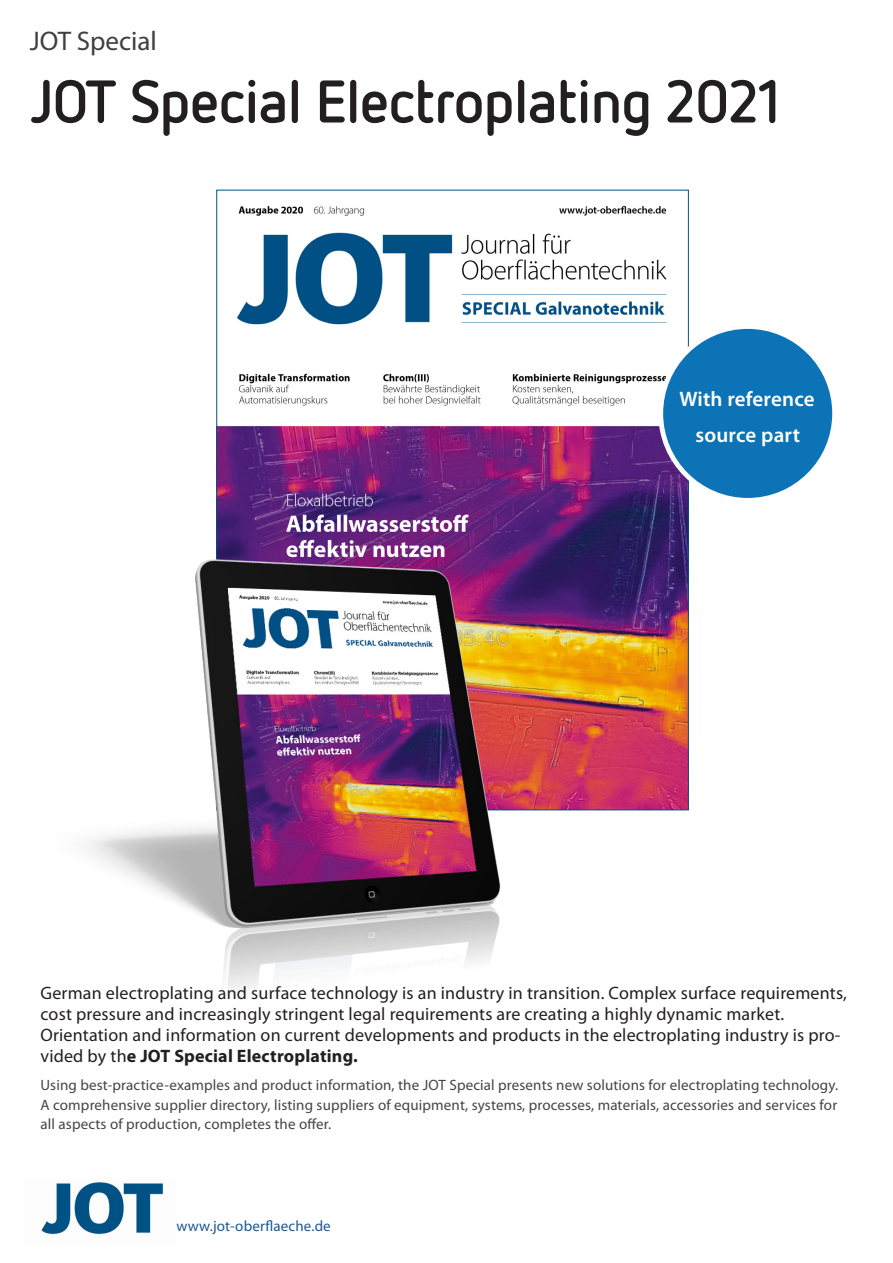
<style>
.page{position:relative;width:893px;height:1263px;background:#fff}
.page>*{position:absolute;margin:0;border:0;box-sizing:border-box;transform-origin:0 0}
.Head{font:700 60px "Netto OT";letter-spacing:-.01em;color:#231f20}
.Text_Coup{font:27px "Myriad Pro";color:#3f3f3f}
.Einleitungstext{font:600 21px/36px "Myriad Pro";letter-spacing:.01em;color:#fff;text-align:center}
.Einleitungstext-2{font:18px/21px "Myriad Pro";letter-spacing:.01em;color:#231f20}
.Einleitungstext-3{font:15px/19.5px "Myriad Pro";letter-spacing:.01em;color:#454545;text-align:justify}
.neu_Zwischenüberschr{font:15px "Myriad Pro";letter-spacing:.01em;color:#1d588f}
.s1{font-weight:700}
</style>
<div class="page">
<img style="left:41px;top:1182px;width:123px;height:53px">
<img style="left:219px;top:205px;width:467px;height:603px">
<img style="left:85px;top:473px;width:503px;height:518px">
<div style="left:661px;top:326px;width:174px;height:174px;background:#0c73b7;border-radius:50%"></div>
<div style="left:658px;top:324px;width:179px;height:179px;border:5px solid #fff;border-radius:50%"></div>
<p class="Text_Coup" style="left:30px;top:26px;width:129px">JOT Special</p>
<p class="Head" style="left:30px;top:64px;width:753px">JOT Special Electroplating 2021</p>
<p class="Einleitungstext" style="left:679px;top:381px;width:137px">With reference source part</p>
<p class="Einleitungstext-2" style="left:40px;top:982px;width:808px">German electroplating and surface technology is an industry in transition. Complex surface requirements, cost pressure and increasingly stringent legal requirements are creating a highly dynamic market.</p>
<p class="Einleitungstext-2" style="left:40px;top:1024px;width:801px">Orientation and information on current developments and products in the electroplating industry is pro&shy;vided by th<span class="s1">e JOT Special Electroplating.</span></p>
<p class="Einleitungstext-3" style="left:40px;top:1076px;width:799px">Using best-practice-examples and product information, the JOT Special presents new solutions for electroplating technology.<br>A comprehensive supplier directory, listing suppliers of equipment, systems, processes, materials, accessories and services for all aspects of production, completes the offer.</p>
<p class="neu_Zwischenüberschr" style="left:176px;top:1218px;width:156px">www.jot-oberflaeche.de</p>
</div>
